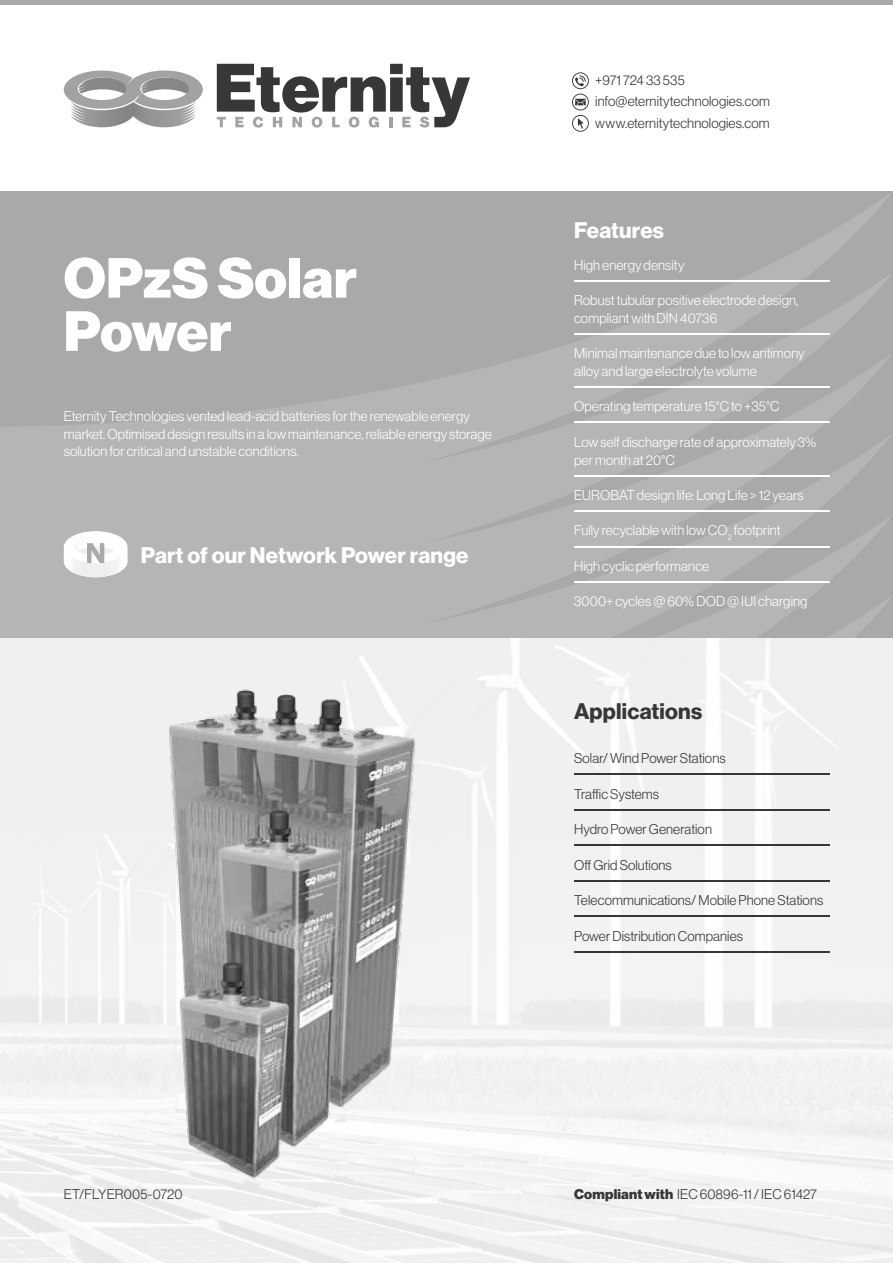
<style>
.page{position:relative;width:893px;height:1263px;background:#fff}
.page>*{position:absolute;margin:0;border:0;box-sizing:border-box;transform-origin:0 0}
.t1{font:55.35px/53.1px "N Haas Grotesk DS Std 95 Blk";letter-spacing:.005em;color:#fff}
.t2{font:22.05px "N Haas Grotesk DS Std 75 Bd";letter-spacing:.005em;color:#fff}
.t3{font:22.05px "N Haas Grotesk DS Std 75 Bd";letter-spacing:.01em;color:#373737}
.t4{font:13.8px/17.7px "N Haas Grotesk DS Std 45 Lt";letter-spacing:.01em;color:#fff}
.t5{font:13.8px/21.3px "N Haas Grotesk DS Std 45 Lt";letter-spacing:.01em;color:#373737}
.s1{font-family:"N Haas Grotesk DS Std 95 Blk"}
</style>
<div class="page">
<div style="left:0;top:625px;width:893px;height:638px;background:#f1f1f1"></div>
<svg style="left:0;top:191px;width:893px;height:447px;background:#afafaf"></svg>
<hr style="left:0;top:0;width:893px;height:4px;background:#a9a9a9">
<svg style="left:217px;top:64px;width:253px;height:64px"></svg>
<svg style="left:64px;top:71px;width:139px;height:56px"></svg>
<svg style="left:572px;top:72px;width:17px;height:60px"></svg>
<svg style="left:64px;top:531px;width:64px;height:46px"></svg>
<hr style="left:574px;top:581px;width:255px;height:2px;background:#fff">
<hr style="left:574px;top:546px;width:255px;height:1px;background:#fff">
<hr style="left:574px;top:510px;width:255px;height:2px;background:#fff">
<hr style="left:574px;top:475px;width:255px;height:1px;background:#fff">
<hr style="left:574px;top:421px;width:255px;height:1px;background:#fff">
<hr style="left:574px;top:387px;width:255px;height:1px;background:#fff">
<hr style="left:574px;top:334px;width:255px;height:1px;background:#fff">
<hr style="left:574px;top:280px;width:255px;height:1px;background:#fff">
<hr style="left:574px;top:880px;width:255px;height:1px;background:#373737">
<hr style="left:574px;top:845px;width:255px;height:1px;background:#373737">
<hr style="left:574px;top:809px;width:255px;height:1px;background:#373737">
<hr style="left:574px;top:774px;width:255px;height:1px;background:#373737">
<hr style="left:574px;top:951px;width:255px;height:1px;background:#373737">
<hr style="left:574px;top:916px;width:255px;height:1px;background:#373737">
<img style="left:128px;top:668px;width:318px;height:531px">
<h1 class="t1" style="left:64px;top:252px;width:295px">OPzS Solar<br>Power</h1>
<p class="t4" style="left:64px;top:407px;width:430px">Eternity Technologies vented lead-acid batteries for the renewable energy market. Optimised design results in a low maintenance, reliable energy storage solution for critical and unstable conditions.</p>
<h2 class="t2" style="left:141px;top:542px;width:329px">Part of our Network Power range</h2>
<p class="t5" style="left:595px;top:70px;width:176px">+971 724 33 535 info@eternitytechnologies.com www.eternitytechnologies.com</p>
<h2 class="t2" style="left:574px;top:217px;width:92px">Features</h2>
<p class="t4" style="left:574px;top:256px;width:112px">High energy density</p>
<p class="t4" style="left:574px;top:291px;width:226px">Robust tubular positive electrode design, compliant with DIN 40736</p>
<p class="t4" style="left:574px;top:345px;width:232px">Minimal maintenance due to low antimony alloy and large electrolyte volume</p>
<p class="t4" style="left:574px;top:398px;width:207px">Operating temperature 15°C to +35°C</p>
<p class="t4" style="left:574px;top:433px;width:244px">Low self discharge rate of approximately 3% per month at 20°C</p>
<p class="t4" style="left:574px;top:486px;width:231px">EUROBAT design life: Long Life &gt; 12 years</p>
<p class="t4" style="left:574px;top:522px;width:208px">Fully recyclable with low CO<sub>2</sub> footprint</p>
<p class="t4" style="left:574px;top:557px;width:137px">High cyclic performance</p>
<p class="t4" style="left:574px;top:593px;width:235px">3000+ cycles @ 60% DOD @ IUI charging</p>
<h2 class="t3" style="left:574px;top:698px;width:130px">Applications</h2>
<p class="t5" style="left:574px;top:748px;width:153px">Solar/ Wind Power Stations</p>
<p class="t5" style="left:574px;top:783px;width:87px">Traffic Systems</p>
<p class="t5" style="left:574px;top:819px;width:139px">Hydro Power Generation</p>
<p class="t5" style="left:574px;top:854px;width:99px">Off Grid Solutions</p>
<p class="t5" style="left:574px;top:890px;width:251px">Telecommunications/ Mobile Phone Stations</p>
<p class="t5" style="left:574px;top:925px;width:170px">Power Distribution Companies</p>
<p class="t5" style="left:64px;top:1184px;width:120px">ET/FLYER005-0720</p>
<p class="t5" style="left:574px;top:1184px;width:244px"><span class="s1">Compliant with</span> IEC 60896-11 / IEC 61427</p>
</div>
